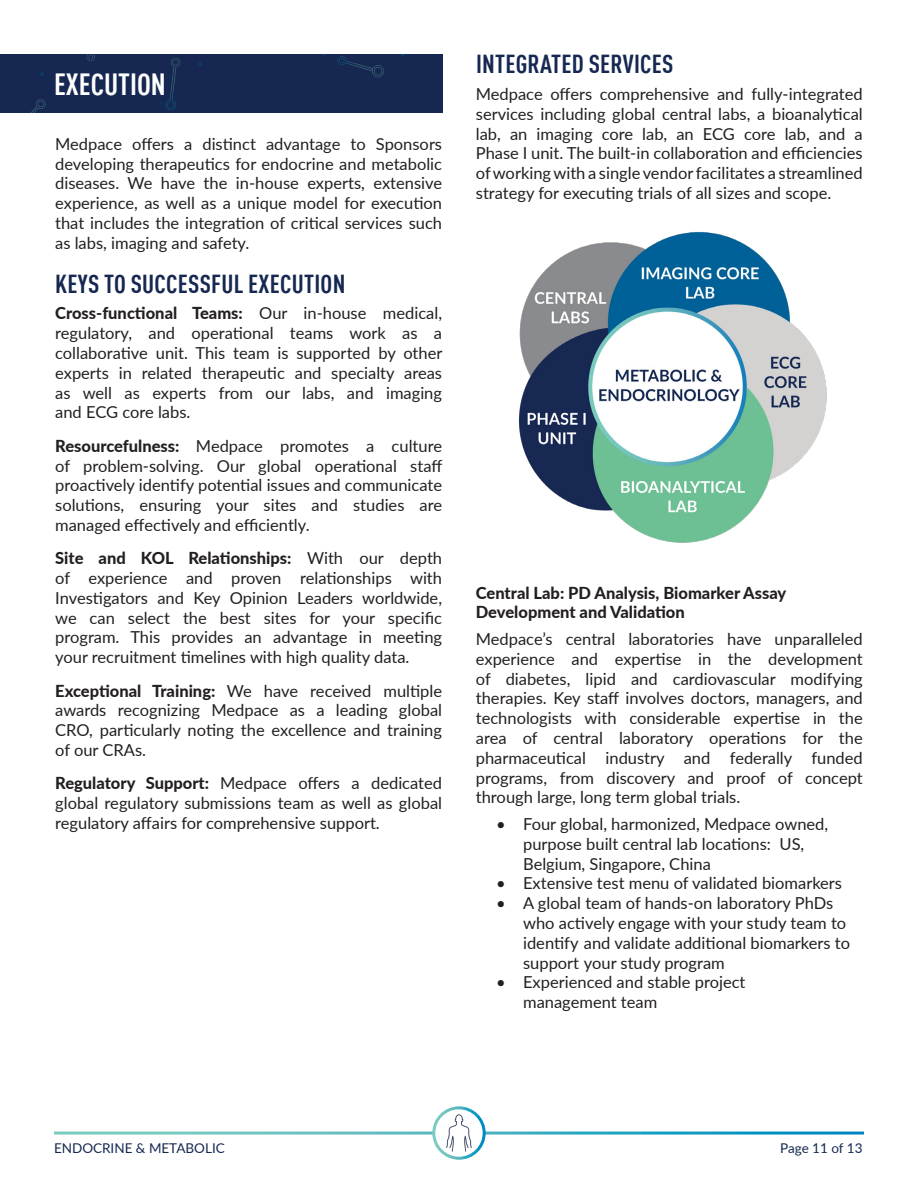
<style>
.page{position:relative;width:918px;height:1188px;background:#fff}
.page>*{position:absolute;margin:0;border:0;box-sizing:border-box;transform-origin:0 0}
.t1{font:700 condensed 30px "DINOT";color:#fff}
.t2{font:700 condensed 25.5px "DINOT";letter-spacing:.01em;color:#162851}
.t3{font:16.5px/19.8px "Lato";color:#231f20;text-align:justify}
.t4{font:800 16.5px/19.8px "Lato";color:#231f20}
.t5{font:13.5px "Lato";color:#162851}
.s1{font-weight:800}
</style>
<div class="page">
<svg style="left:434px;top:1108px;width:50px;height:50px"></svg>
<div style="left:432px;top:1106px;width:54px;height:54px;border:3px solid #fff;border-radius:50%"></div>
<div style="left:0;top:54px;width:442px;height:58px;background:#162851"></div>
<img style="left:31px;top:54px;width:374px;height:58px">
<img style="left:438px;top:1112px;width:42px;height:42px">
<img style="left:519px;top:232px;width:308px;height:311px">
<p class="t1" style="left:54px;top:62px;width:113px">EXECUTION</p>
<p class="t3" style="left:55px;top:133px;width:388px">Medpace offers a distinct advantage to Sponsors developing therapeutics for endocrine and metabolic diseases. We have the in-house experts, extensive experience, as well as a unique model for execution that includes the integration of critical services such as labs, imaging and safety.</p>
<p class="t2" style="left:55px;top:265px;width:292px">KEYS TO SUCCESSFUL EXECUTION</p>
<p class="t3" style="left:55px;top:303px;width:389px"><span class="s1">Cross-functional Teams:</span> Our in-house medical, regulatory, and operational teams work as a collaborative unit. This team is supported by other experts in related therapeutic and specialty areas as well as experts from our labs, and imaging and ECG core labs.</p>
<p class="t3" style="left:55px;top:435px;width:389px"><span class="s1">Resourcefulness:</span> Medpace promotes a culture of problem-solving. Our global operational staff proactively identify potential issues and communicate solutions, ensuring your sites and studies are managed effectively and efficiently.</p>
<p class="t3" style="left:55px;top:548px;width:388px"><span class="s1">Site and KOL Relationships:</span> With our depth of experience and proven relationships with Investigators and Key Opinion Leaders worldwide, we can select the best sites for your specific program. This provides an advantage in meeting your recruitment timelines with high quality data.</p>
<p class="t3" style="left:55px;top:680px;width:388px"><span class="s1">Exceptional Training:</span> We have received multiple awards recognizing Medpace as a leading global CRO, particularly noting the excellence and training of our CRAs.</p>
<p class="t3" style="left:55px;top:773px;width:388px"><span class="s1">Regulatory Support:</span> Medpace offers a dedicated global regulatory submissions team as well as global regulatory affairs for comprehensive support.</p>
<p class="t2" style="left:476px;top:46px;width:199px">INTEGRATED SERVICES</p>
<p class="t3" style="left:476px;top:83px;width:388px">Medpace offers comprehensive and fully-integrated services including global central labs, a bioanalytical lab, an imaging core lab, an ECG core lab, and a Phase I unit. The built-in collaboration and efficiencies of working with a single vendor facilitates a streamlined strategy for executing trials of all sizes and scope.</p>
<p class="t4" style="left:476px;top:582px;width:312px">Central Lab: PD Analysis, Biomarker Assay<br>Development and Validation</p>
<p class="t3" style="left:476px;top:628px;width:388px">Medpace’s central laboratories have unparalleled experience and expertise in the development of diabetes, lipid and cardiovascular modifying therapies. Key staff involves doctors, managers, and technologists with considerable expertise in the area of central laboratory operations for the pharmaceutical industry and federally funded programs, from discovery and proof of concept through large, long term global trials.</p>
<p class="t3" style="left:523px;top:813px;width:307px;text-align:left;text-indent:-27px">• Four global, harmonized, Medpace owned, purpose built central lab locations: US,<br>Belgium, Singapore, China</p>
<p class="t3" style="left:496px;top:873px;width:347px">• Extensive test menu of validated biomarkers</p>
<p class="t3" style="left:523px;top:893px;width:328px;text-align:left;text-indent:-27px">• A global team of hands-on laboratory PhDs who actively engage with your study team to identify and validate additional biomarkers to support your study program</p>
<p class="t3" style="left:523px;top:972px;width:224px;text-indent:-27px">• Experienced and stable project management team</p>
<p class="t5" style="left:54px;top:1138px;width:172px">ENDOCRINE &amp; METABOLIC</p>
<p class="t5" style="left:780px;top:1138px;width:84px">Page 11 of 13</p>
</div>
